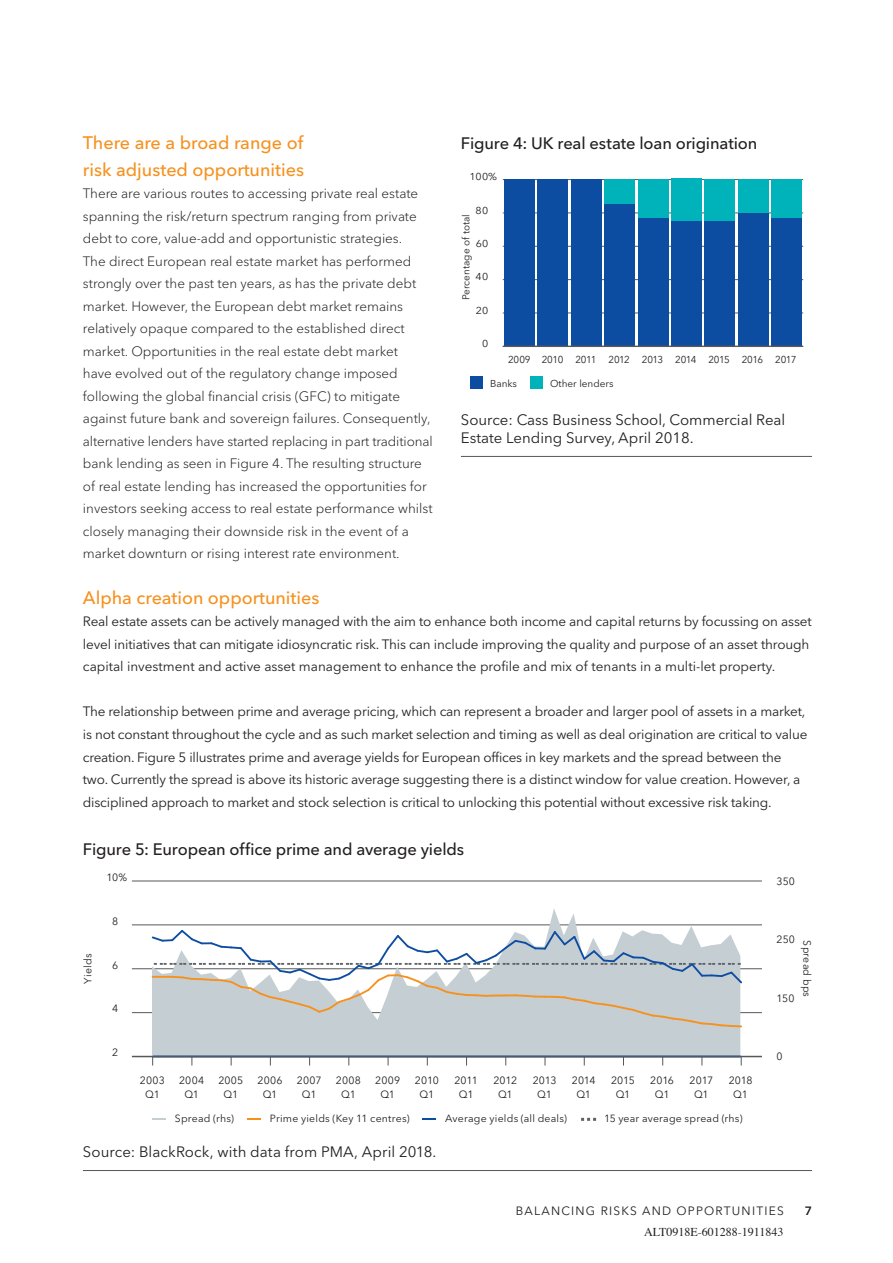
<style>
.page{position:relative;width:893px;height:1263px;background:#fff}
.page>*{position:absolute;margin:0;border:0;box-sizing:border-box;transform-origin:0 0}
.t1{font:500 18px/27px "Avenir Next LT Pro";color:#f6911e}
.t2{font:500 16.5px "Avenir Next LT Pro";letter-spacing:-.01em;color:#231f20}
.t3{font:15px/18px "Avenir Next LT Pro";color:#231f20}
.t4{font:13.5px/22.5px "Avenir Next LT Pro";letter-spacing:-.015em;color:#231f20}
.t5{font:300 13.5px/22.5px "Avenir Next LT Pro";color:#231f20}
.t6{font:12px "Avenir Next LT Pro";letter-spacing:.1em;color:#231f20}
.t7{font:12px "Times";color:#231f20}
.t8{font:600 12px "Avenir Next LT Pro";color:#231f20}
.t9{font:10.5px/13.5px "Avenir Next LT Pro";letter-spacing:.005em;color:#231f20;text-align:center}
.t10{font:10.35px "Avenir Next LT Pro";letter-spacing:.02em;color:#231f20}
.t11{font:10.05px "Avenir Next LT Pro";letter-spacing:-.04em;color:#231f20}
.t12{font:10.05px "Avenir Next LT Pro";color:#231f20}
.t13{font:10.05px "Avenir Next LT Pro";color:#231f20;scale:1.07 1}
</style>
<div class="page">
<hr style="left:461px;top:456px;width:351px;height:1px;background:#57585a">
<hr style="left:503px;top:179px;width:300px;height:1px;background:#57585a">
<hr style="left:503px;top:279px;width:300px;height:1px;background:#57585a">
<hr style="left:503px;top:313px;width:300px;height:1px;background:#57585a">
<hr style="left:503px;top:246px;width:300px;height:1px;background:#57585a">
<hr style="left:503px;top:213px;width:300px;height:1px;background:#57585a">
<div style="left:605px;top:180px;width:30px;height:25px;background:#00b2b9"></div>
<div style="left:638px;top:180px;width:30px;height:38px;background:#00b2b9"></div>
<div style="left:671px;top:178px;width:30px;height:43px;background:#00b2b9"></div>
<div style="left:705px;top:180px;width:30px;height:41px;background:#00b2b9"></div>
<div style="left:738px;top:180px;width:30px;height:33px;background:#00b2b9"></div>
<div style="left:771px;top:180px;width:30px;height:38px;background:#00b2b9"></div>
<div style="left:504px;top:180px;width:30px;height:166px;background:#0d4da1"></div>
<div style="left:538px;top:180px;width:30px;height:166px;background:#0d4da1"></div>
<div style="left:571px;top:180px;width:30px;height:166px;background:#0d4da1"></div>
<div style="left:605px;top:205px;width:30px;height:141px;background:#0d4da1"></div>
<div style="left:638px;top:218px;width:30px;height:128px;background:#0d4da1"></div>
<div style="left:671px;top:221px;width:30px;height:125px;background:#0d4da1"></div>
<div style="left:705px;top:221px;width:30px;height:125px;background:#0d4da1"></div>
<div style="left:738px;top:213px;width:30px;height:133px;background:#0d4da1"></div>
<div style="left:771px;top:218px;width:30px;height:128px;background:#0d4da1"></div>
<hr style="left:503px;top:346px;width:300px;height:1px;background:#57585a">
<div style="left:470px;top:376px;width:13px;height:13px;background:#0d4da1"></div>
<div style="left:530px;top:376px;width:12px;height:13px;background:#00b2b9"></div>
<hr style="left:83px;top:1170px;width:729px;height:1px;background:#57585a">
<hr style="left:132px;top:881px;width:630px;height:1px;background:#57585a">
<hr style="left:132px;top:968px;width:630px;height:1px;background:#57585a">
<hr style="left:132px;top:925px;width:630px;height:1px;background:#57585a">
<hr style="left:132px;top:1012px;width:630px;height:1px;background:#57585a">
<svg style="left:152px;top:909px;width:588px;height:147px;fill:#c5ced3"></svg>
<hr style="left:153px;top:1055px;width:588px;height:2px;background:#0d4da1">
<svg style="left:581px;top:1118px;width:15px;height:3px"></svg>
<svg style="left:150px;top:928px;width:594px;height:100px"></svg>
<hr style="left:132px;top:1056px;width:630px;height:1px;background:#57585a">
<svg style="left:247px;top:1118px;width:14px;height:2px"></svg>
<svg style="left:423px;top:1118px;width:13px;height:2px"></svg>
<svg style="left:152px;top:1118px;width:14px;height:2px"></svg>
<h1 class="t1" style="left:83px;top:129px;width:223px">There are a broad range of risk adjusted opportunities</h1>
<p class="t5" style="left:83px;top:182px;width:351px">There are various routes to accessing private real estate spanning the risk/return spectrum ranging from private debt to core, value-add and opportunistic strategies.<br>The direct European real estate market has performed strongly over the past ten years, as has the private debt market. However, the European debt market remains relatively opaque compared to the established direct market. Opportunities in the real estate debt market<br>have evolved out of the regulatory change imposed following the global financial crisis (GFC) to mitigate against future bank and sovereign failures. Consequently, alternative lenders have started replacing in part traditional bank lending as seen in Figure 4. The resulting structure of real estate lending has increased the opportunities for investors seeking access to real estate performance whilst closely managing their downside risk in the event of a market downturn or rising interest rate environment.</p>
<p class="t2" style="left:461px;top:133px;width:298px">Figure 4: UK real estate loan origination</p>
<p class="t13" style="left:470px;top:171px;width:27px">100%</p>
<p class="t13" style="left:476px;top:204px;width:13px">80</p>
<p class="t12" style="left:460px;top:300px;width:87px;rotate:-90deg">Percentage of total</p>
<p class="t13" style="left:476px;top:237px;width:13px">60</p>
<p class="t13" style="left:476px;top:271px;width:13px">40</p>
<p class="t13" style="left:476px;top:304px;width:13px">20</p>
<p class="t13" style="left:482px;top:337px;width:7px">0</p>
<p class="t11" style="left:508px;top:353px;width:290px">2009 2010 2011 2012 2013 2014 2015 2016 2017</p>
<p class="t12" style="left:490px;top:377px;width:28px">Banks</p>
<p class="t12" style="left:550px;top:377px;width:65px">Other lenders</p>
<p class="t3" style="left:461px;top:410px;width:326px">Source: Cass Business School, Commercial Real<br>Estate Lending Survey, April 2018.</p>
<h1 class="t1" style="left:83px;top:584px;width:238px">Alpha creation opportunities</h1>
<p class="t4" style="left:83px;top:610px;width:730px">Real estate assets can be actively managed with the aim to enhance both income and capital returns by focussing on asset level initiatives that can mitigate idiosyncratic risk. This can include improving the quality and purpose of an asset through capital investment and active asset management to enhance the profile and mix of tenants in a multi-let property.</p>
<p class="t4" style="left:83px;top:700px;width:726px">The relationship between prime and average pricing, which can represent a broader and larger pool of assets in a market, is not constant throughout the cycle and as such market selection and timing as well as deal origination are critical to value creation. Figure 5 illustrates prime and average yields for European offices in key markets and the spread between the two. Currently the spread is above its historic average suggesting there is a distinct window for value creation. However, a disciplined approach to market and stock selection is critical to unlocking this potential without excessive risk taking.</p>
<p class="t2" style="left:83px;top:839px;width:383px">Figure 5: European office prime and average yields</p>
<p class="t9" style="left:106px;top:870px;width:22px">10%</p>
<p class="t9" style="left:81px;top:984px;width:32px;rotate:-90deg">Yields</p>
<p class="t9" style="left:112px;top:914px;width:8px">8</p>
<p class="t9" style="left:112px;top:958px;width:8px">6</p>
<p class="t9" style="left:112px;top:1002px;width:8px">4</p>
<p class="t9" style="left:112px;top:1046px;width:8px">2</p>
<p class="t9" style="left:179px;top:1074px;width:27px">2004<br>Q1</p>
<p class="t9" style="left:218px;top:1074px;width:27px">2005<br>Q1</p>
<p class="t9" style="left:297px;top:1074px;width:26px">2007<br>Q1</p>
<p class="t9" style="left:375px;top:1074px;width:26px">2009<br>Q1</p>
<p class="t9" style="left:493px;top:1074px;width:25px">2012<br>Q1</p>
<p class="t9" style="left:533px;top:1074px;width:25px">2013<br>Q1</p>
<p class="t9" style="left:572px;top:1074px;width:25px">2014<br>Q1</p>
<p class="t9" style="left:611px;top:1074px;width:25px">2015<br>Q1</p>
<p class="t9" style="left:650px;top:1074px;width:25px">2016<br>Q1</p>
<p class="t9" style="left:690px;top:1074px;width:25px">2017<br>Q1</p>
<p class="t9" style="left:140px;top:1074px;width:26px">2003<br>Q1</p>
<p class="t9" style="left:258px;top:1074px;width:26px">2006<br>Q1</p>
<p class="t9" style="left:336px;top:1074px;width:27px">2008<br>Q1</p>
<p class="t9" style="left:415px;top:1074px;width:25px">2010<br>Q1</p>
<p class="t9" style="left:454px;top:1074px;width:25px">2011<br>Q1</p>
<p class="t9" style="left:729px;top:1074px;width:25px">2018<br>Q1</p>
<p class="t10" style="left:175px;top:1112px;width:61px">Spread (rhs)</p>
<p class="t10" style="left:270px;top:1112px;width:141px">Prime yields (Key 11 centres)</p>
<p class="t10" style="left:445px;top:1112px;width:123px">Average yields (all deals)</p>
<p class="t10" style="left:604px;top:1112px;width:140px">15 year average spread (rhs)</p>
<p class="t3" style="left:83px;top:1142px;width:355px">Source: BlackRock, with data from PMA, April 2018.</p>
<p class="t9" style="left:776px;top:874px;width:20px">350</p>
<p class="t9" style="left:776px;top:933px;width:20px">250</p>
<p class="t9" style="left:814px;top:940px;width:58px;rotate:90deg">Spread bps</p>
<p class="t9" style="left:776px;top:991px;width:19px">150</p>
<p class="t9" style="left:776px;top:1050px;width:8px">0</p>
<p class="t6" style="left:516px;top:1204px;width:270px">BALANCING RISKS AND OPPORTUNITIES</p>
<p class="t8" style="left:805px;top:1204px;width:9px">7</p>
<p class="t7" style="left:644px;top:1221px;width:141px">ALT0918E-601288-1911843</p>
</div>
